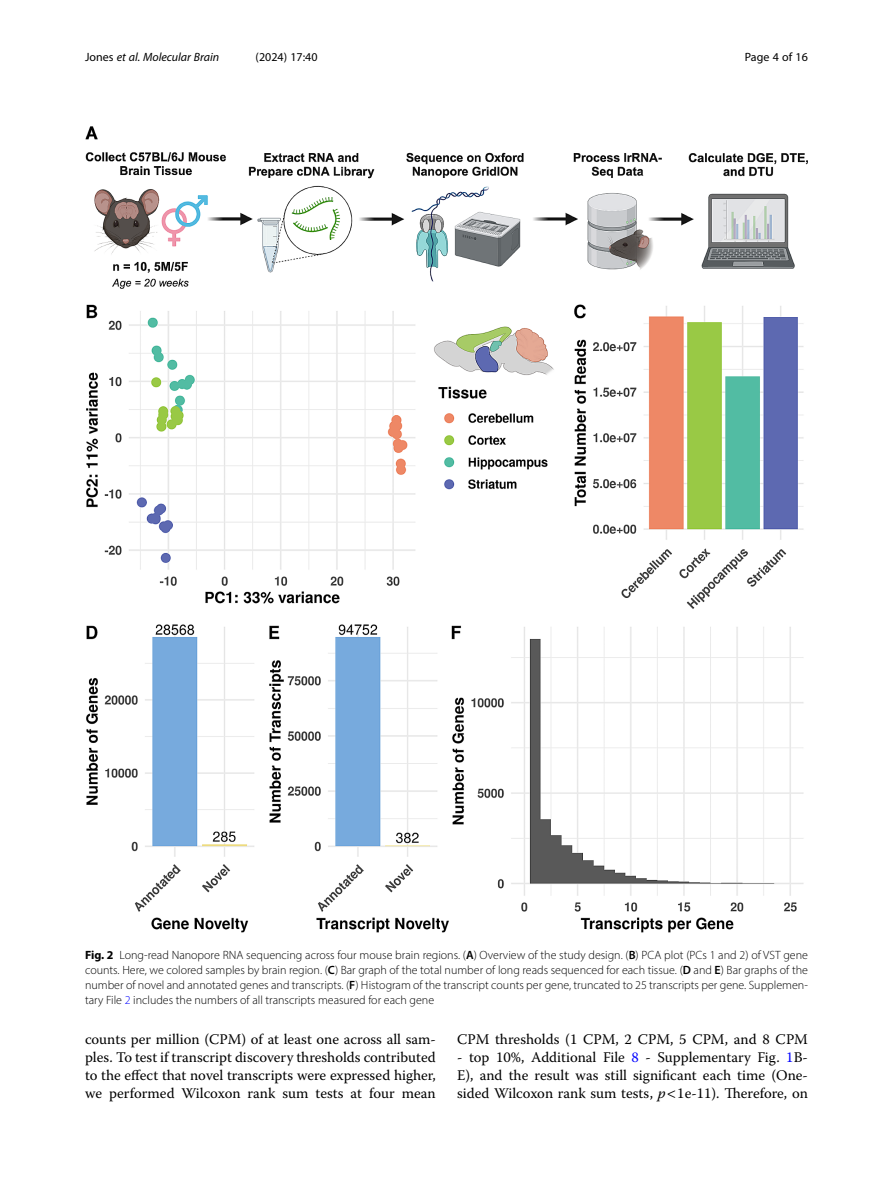
<style>
.page{position:relative;width:893px;height:1191px;background:#fff}
.page>*{position:absolute;margin:0;border:0;box-sizing:border-box;transform-origin:0 0}
.Body_Text_Indent{font:14.7px/18px "Warnock Pro";color:#000;text-align:justify}
.Figure_Caption{font:300 12px/15px "Myriad Pro";color:#000;text-align:justify}
.t1{font:italic 12px "Myriad Pro";color:#000}
.t2{font:12px "Myriad Pro";color:#000}
.s1{font-style:normal}
.s2{font-weight:700}
.s3{font-weight:600}
.s4{color:#00f}
.s5{font-style:italic}
</style>
<div class="page">
<img style="left:85px;top:126px;width:723px;height:806px">
<p class="t1" style="left:85px;top:50px;width:136px"><span class="s1">Jones</span> et al. Molecular Brain</p>
<p class="t2" style="left:256px;top:50px;width:63px">(2024) 17:40</p>
<p class="t2" style="left:745px;top:50px;width:65px">Page 4 of 16</p>
<p class="Figure_Caption" style="left:85px;top:947px;width:724px"><span class="s2">Fig. 2</span> Long-read Nanopore RNA sequencing across four mouse brain regions. (<span class="s3">A</span>) Overview of the study design. (<span class="s3">B</span>) PCA plot (PCs 1 and 2) of VST gene counts. Here, we colored samples by brain region. (<span class="s3">C</span>) Bar graph of the total number of long reads sequenced for each tissue. (<span class="s3">D</span> and <span class="s3">E</span>) Bar graphs of the number of novel and annotated genes and transcripts. (<span class="s3">F</span>) Histogram of the transcript counts per gene, truncated to 25 transcripts per gene. Supplemen&shy;tary File <span class="s4">2</span> includes the numbers of all transcripts measured for each gene</p>
<p class="Body_Text_Indent" style="left:85px;top:1030px;width:352px">counts per million (CPM) of at least one across all sam&shy;ples. To test if transcript discovery thresholds contributed to the effect that novel transcripts were expressed higher, we performed Wilcoxon rank sum tests at four mean</p>
<p class="Body_Text_Indent" style="left:457px;top:1030px;width:352px">CPM thresholds (1 CPM, 2 CPM, 5 CPM, and 8 CPM</p>
<p class="Body_Text_Indent" style="left:457px;top:1048px;width:352px">- top 10%, Additional File <span class="s4">8</span> - Supplementary Fig. <span class="s4">1</span>B-E), and the result was still significant each time (One&shy;sided Wilcoxon rank sum tests, <span class="s5">p</span> 1e-11). Therefore, on</p>
</div>
